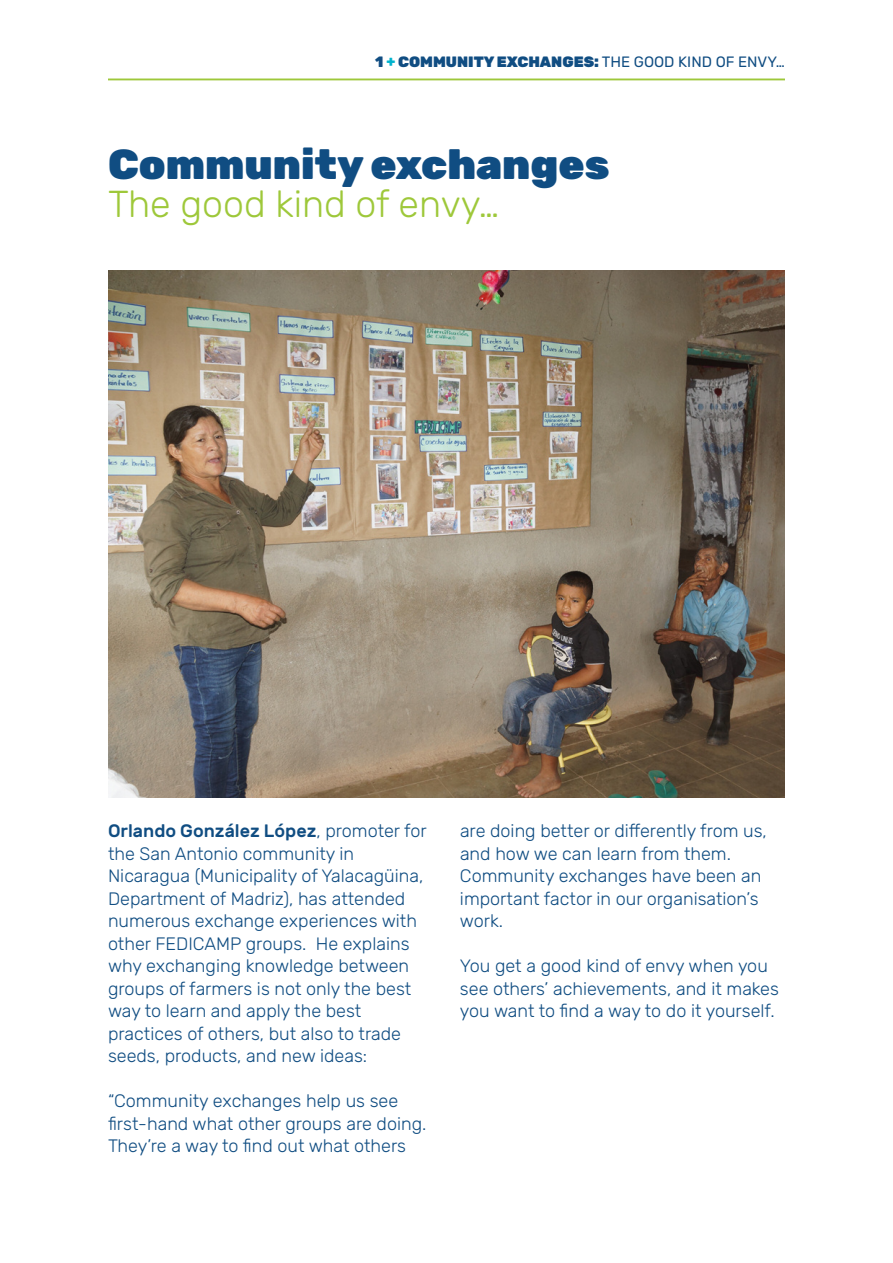
<style>
.page{position:relative;width:893px;height:1263px;background:#fff}
.page>*{position:absolute;margin:0;border:0;box-sizing:border-box;transform-origin:0 0}
.t1{font:900 42px "Rubik";color:#104d82}
.t2{font:300 37.5px "Rubik";color:#9ec83a}
.t3{font:300 18px/22.5px "Rubik";color:#104d82}
.t4{font:900 15px "Rubik";color:#104d82}
.s1{color:#00b3cd}
.s2{font-weight:400}
.s3{font-weight:500}
</style>
<div class="page">
<img style="left:108px;top:270px;width:677px;height:527px">
<hr style="left:108px;top:79px;width:677px;height:1px;background:#9ec83a">
<p class="t4" style="left:375px;top:53px;width:411px">1 <span class="s1">+</span> COMMUNITY EXCHANGES: <span class="s2">THE GOOD KIND OF ENVY…</span></p>
<h1 class="t1" style="left:108px;top:140px;width:503px">Community exchanges</h1>
<h2 class="t2" style="left:108px;top:183px;width:393px">The good kind of envy…</h2>
<p class="t3" style="left:108px;top:820px;width:320px"><span class="s3">Orlando González López</span>, promoter for the San Antonio community in Nicaragua (Municipality of Yalacagüina, Department of Madriz), has attended numerous exchange experiences with other FEDICAMP groups. He explains why exchanging knowledge between groups of farmers is not only the best way to learn and apply the best practices of others, but also to trade seeds, products, and new ideas:</p>
<p class="t3" style="left:108px;top:1090px;width:320px">“Community exchanges help us see first-hand what other groups are doing.<br>They’re a way to find out what others</p>
<p class="t3" style="left:460px;top:820px;width:308px">are doing better or differently from us, and how we can learn from them.<br>Community exchanges have been an important factor in our organisation’s work.</p>
<p class="t3" style="left:460px;top:955px;width:320px">You get a good kind of envy when you see others’ achievements, and it makes you want to find a way to do it yourself.</p>
</div>
